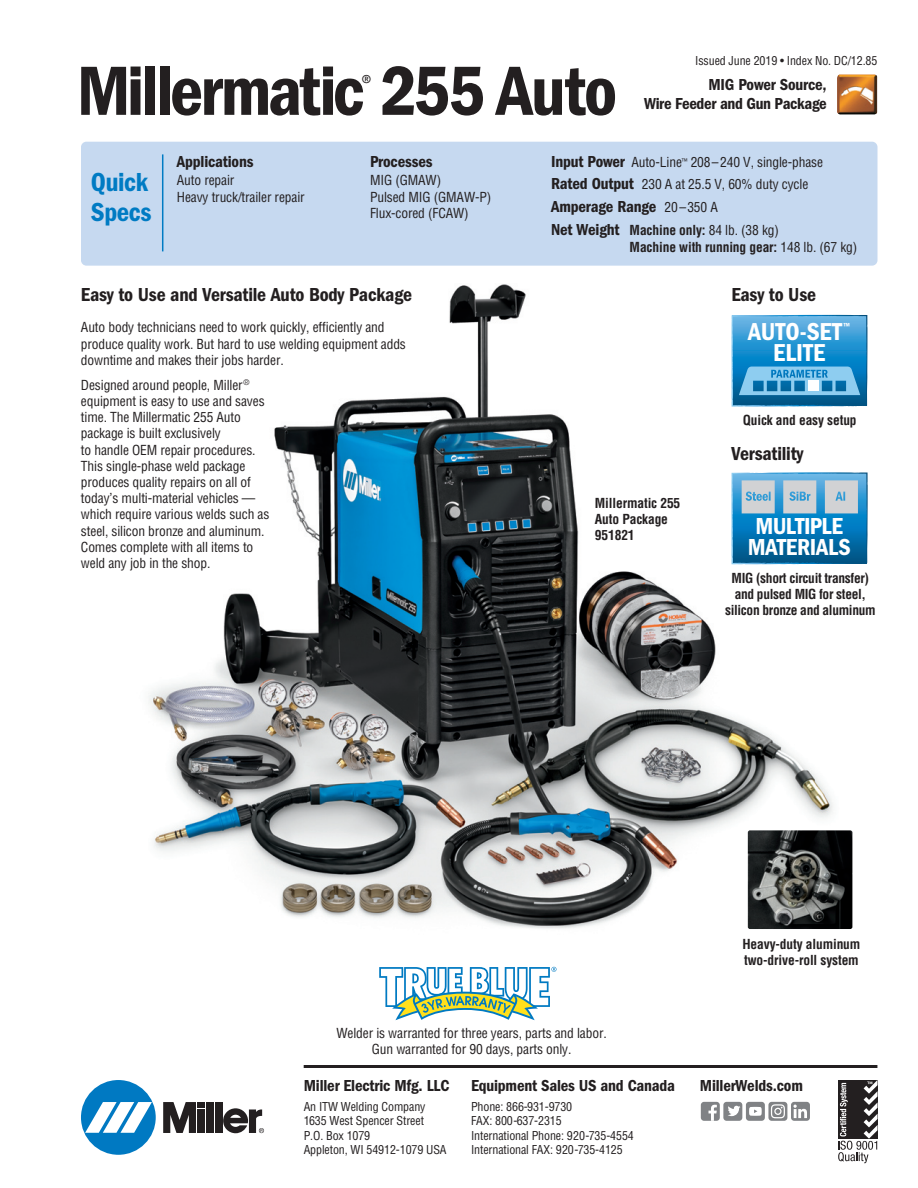
<style>
.page{position:relative;width:918px;height:1188px;background:#fff}
.page>*{position:absolute;margin:0;border:0;box-sizing:border-box;transform-origin:0 0}
.t1{font:72px "ITC Franklin Gothic Std Dm Cd";letter-spacing:-.035em;color:#231f20}
.t2{font:27px/30px "ITC Franklin Gothic Std Dm Cd";letter-spacing:-.015em;color:#007bc3}
.t3{font:25.35px "ITC Franklin Gothic Std Dm Cd";color:#fff}
.t4{font:24px/21px "ITC Franklin Gothic Std Dm Cd";letter-spacing:-.02em;color:#fff;text-align:center}
.t5{font:condensed 21px "ITC Franklin Gothic Std";color:#231f20}
.t6{font:19.5px "ITC Franklin Gothic Std Dm Cd";letter-spacing:-.01em;color:#231f20}
.t7{font:16.5px/19.5px "ITC Franklin Gothic Std Dm Cd";letter-spacing:-.01em;color:#231f20;text-align:right}
.t8{font:condensed 13.5px/16.2px "Helvetica";letter-spacing:-.01em;color:#231f20}
.t9{font:700 condensed 13.5px/16.2px "Helvetica";letter-spacing:-.01em;color:#231f20}
.t10{font:condensed 12px/14.4px "Helvetica";letter-spacing:-.01em;color:#231f20}
.t11{font:9px "ITC Franklin Gothic Std Dm Cd";color:#fff}
.s1{font-family:"ITC Franklin Gothic Std Dm Cd";font-stretch:normal;font-size:16.5px}
.s2{font-family:"Helvetica";font-stretch:condensed;font-size:13.5px}
.s3{font-family:"ITC Franklin Gothic Std Dm Cd";font-weight:400;font-stretch:normal;font-size:16.5px}
.s4{font-weight:400}
</style>
<div class="page">
<img style="left:148px;top:284px;width:699px;height:687px">
<div style="left:81px;top:142px;width:797px;height:124px;background:#c6d9f0;border-radius:5px"></div>
<img style="left:837px;top:74px;width:40px;height:41px">
<svg style="left:379px;top:967px;width:177px;height:53px"></svg>
<hr style="left:162px;top:154px;width:1px;height:97px;background:#007bc3">
<svg style="left:731px;top:315px;width:136px;height:92px;background:#3896cc"></svg>
<div style="left:808px;top:381px;width:11px;height:10px;background:#fff"></div>
<svg style="left:731px;top:473px;width:136px;height:92px;background:#4593c0"></svg>
<hr style="left:304px;top:1065px;width:573px;height:3px;background:#231f20">
<div style="left:81px;top:1080px;width:75px;height:75px;background:#0079c2;border-radius:50%"></div>
<svg style="left:85px;top:1102px;width:67px;height:31px"></svg>
<div style="left:206px;top:1102px;width:8px;height:31px;background:#231f20"></div>
<div style="left:215px;top:1102px;width:7px;height:31px;background:#231f20"></div>
<div style="left:198px;top:1102px;width:7px;height:6px;background:#231f20"></div>
<div style="left:198px;top:1109px;width:7px;height:24px;background:#231f20"></div>
<svg style="left:163px;top:1102px;width:33px;height:31px"></svg>
<svg style="left:223px;top:1108px;width:41px;height:25px"></svg>
<svg style="left:838px;top:1080px;width:40px;height:83px"></svg>
<div style="left:791px;top:1102px;width:19px;height:19px;background:#808285;border-radius:3px"></div>
<svg style="left:793px;top:1105px;width:14px;height:13px"></svg>
<div style="left:723px;top:1102px;width:19px;height:19px;background:#808285;border-radius:3px"></div>
<svg style="left:728px;top:1106px;width:12px;height:10px"></svg>
<div style="left:746px;top:1102px;width:19px;height:19px;background:#808285;border-radius:3px"></div>
<svg style="left:749px;top:1107px;width:13px;height:9px"></svg>
<div style="left:701px;top:1102px;width:19px;height:19px;background:#808285;border-radius:3px"></div>
<svg style="left:708px;top:1105px;width:9px;height:16px"></svg>
<div style="left:768px;top:1102px;width:19px;height:19px;background:#808285;border-radius:3px"></div>
<svg style="left:771px;top:1104px;width:14px;height:14px"></svg>
<img style="left:748px;top:830px;width:104px;height:99px;border-radius:2px">
<p class="t10" style="left:695px;top:54px;width:184px">Issued June 2019 • Index No. DC/12.85</p>
<h1 class="t1" style="left:77px;top:67px;width:542px">Millermatic 255 Auto</h1>
<h3 class="t5" style="left:361px;top:70px;width:12px">®</h3>
<p class="t7" style="left:644px;top:76px;width:184px">MIG Power Source,<br>Wire Feeder and Gun Package</p>
<h2 class="t2" style="left:91px;top:169px;width:62px">Quick<br>Specs</h2>
<p class="t7" style="left:177px;top:153px;width:78px">Applications</p>
<p class="t8" style="left:177px;top:173px;width:129px">Auto repair<br>Heavy truck/trailer repair</p>
<p class="t7" style="left:370px;top:153px;width:64px">Processes</p>
<p class="t8" style="left:370px;top:173px;width:123px">MIG (GMAW)<br>Pulsed MIG (GMAW-P)<br>Flux-cored (FCAW)</p>
<h3 class="t6" style="left:81px;top:288px;width:333px">Easy to Use and Versatile Auto Body Package</h3>
<p class="t8" style="left:81px;top:321px;width:326px">Auto body technicians need to work quickly, efficiently and produce quality work. But hard to use welding equipment adds downtime and makes their jobs harder.</p>
<p class="t8" style="left:81px;top:378px;width:190px">Designed around people, Miller<sup>® </sup>equipment is easy to use and saves time. The Millermatic 255 Auto package is built exclusively<br>to handle OEM repair procedures.<br>This single-phase weld package produces quality repairs on all of today’s multi-material vehicles — which require various welds such as steel, silicon bronze and aluminum.<br>Comes complete with all items to weld any job in the shop.</p>
<p class="t8" style="left:551px;top:151px;width:274px;line-height:23px"><span class="s1">Input Power</span> Auto-Line<sup>™</sup> 208–240 V, single-phase<br><span class="s1">Rated Output</span> 230 A at 25.5 V, 60% duty cycle</p>
<p class="t7" style="left:551px;top:199px;width:168px">Amperage Range <span class="s2">20–350 A</span></p>
<p class="t9" style="left:630px;top:223px;width:229px;text-indent:-79px"><span class="s3">Net Weight</span> Machine only: <span class="s4">84 lb. (38 kg)<br></span>Machine with running gear: <span class="s4">148 lb. (67 kg)</span></p>
<h3 class="t6" style="left:731px;top:288px;width:86px">Easy to Use</h3>
<h3 class="t3" style="left:748px;top:316px;width:95px">AUTO-SET</h3>
<p class="t11" style="left:843px;top:320px;width:8px">™</p>
<h3 class="t3" style="left:773px;top:337px;width:53px">ELITE</h3>
<p class="t9" style="left:743px;top:413px;width:116px">Quick and easy setup</p>
<p class="t9" style="left:595px;top:496px;width:87px">Millermatic 255<br>Auto Package<br>951821</p>
<h3 class="t6" style="left:731px;top:447px;width:74px">Versatility</h3>
<h3 class="t4" style="left:748px;top:515px;width:104px">MULTIPLE<br>MATERIALS</h3>
<p class="t9" style="left:725px;top:571px;width:152px;text-align:center">MIG (short circuit transfer) and pulsed MIG for steel, silicon bronze and aluminum</p>
<p class="t9" style="left:743px;top:937px;width:119px">Heavy-duty aluminum two-drive-roll system</p>
<p class="t8" style="left:336px;top:1026px;width:272px;text-align:center">Welder is warranted for three years, parts and labor.<br>Gun warranted for 90 days, parts only.</p>
<p class="t7" style="left:304px;top:1078px;width:147px">Miller Electric Mfg. LLC</p>
<p class="t10" style="left:304px;top:1100px;width:144px">An ITW Welding Company<br>1635 West Spencer Street<br>P.O. Box 1079<br>Appleton, WI 54912-1079 USA</p>
<p class="t7" style="left:471px;top:1078px;width:206px">Equipment Sales US and Canada</p>
<p class="t7" style="left:700px;top:1078px;width:105px">MillerWelds.com</p>
<p class="t10" style="left:471px;top:1100px;width:164px">Phone: 866-931-9730<br>FAX: 800-637-2315<br>International Phone: 920-735-4554<br>International FAX: 920-735-4125</p>
</div>
